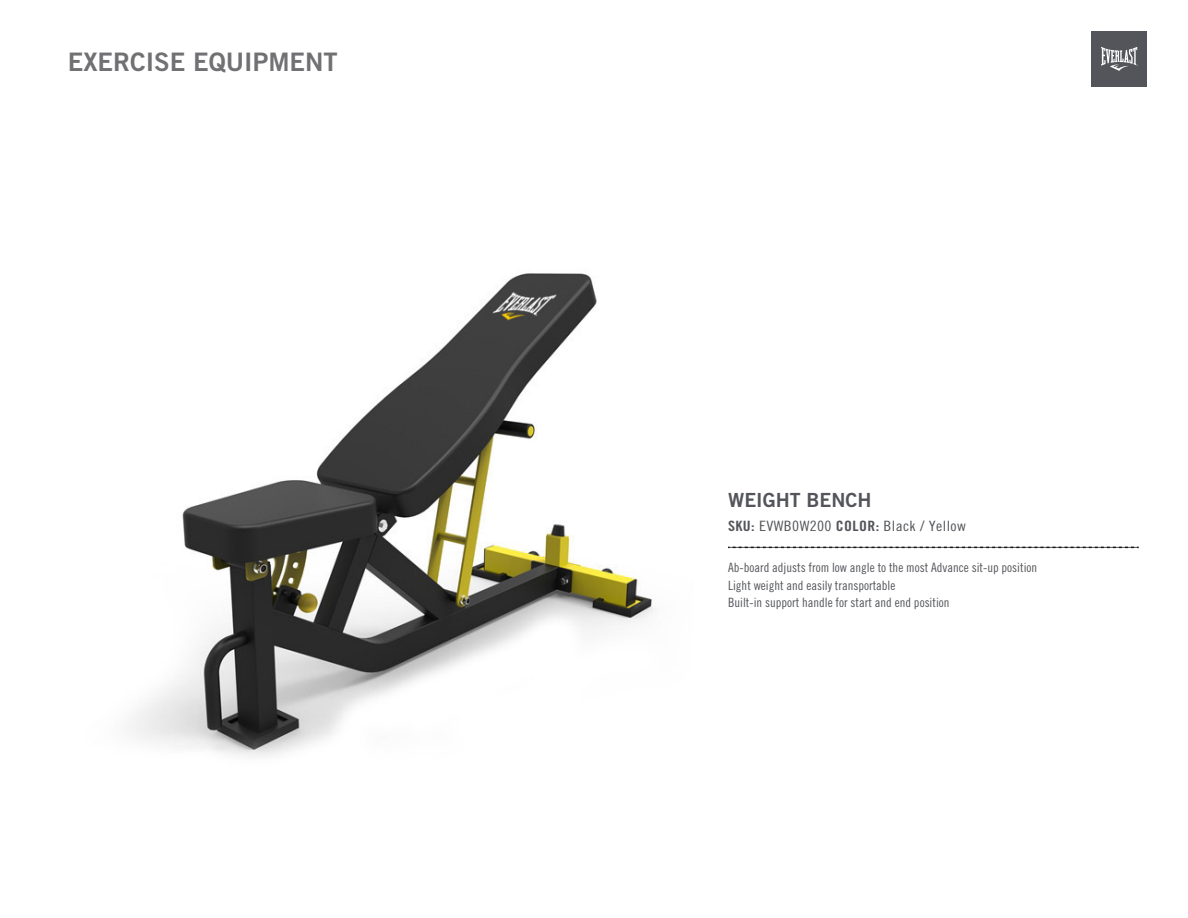
<style>
.page{position:relative;width:1188px;height:918px;background:#fff}
.page>*{position:absolute;margin:0;border:0;box-sizing:border-box;transform-origin:0 0}
.t1{font:25.5px "Trade Gothic LT Std Bd 2";color:#717073}
.t2{font:19.5px "Trade Gothic LT Std Bd 2";color:#54555a}
.t3{font:14.25px "Trade Gothic LT Std Cn 18";letter-spacing:.025em;color:#54555a;scale:1.11 1}
.t4{font:12.9px/17.1px "Trade Gothic LT Std Cn 18";color:#54555a}
.s1{font-family:"Trade Gothic Bold Cond Twenty"}
</style>
<div class="page">
<img style="left:129px;top:273px;width:525px;height:484px">
<div style="left:1092px;top:31px;width:55px;height:56px;background:#54555a"></div>
<svg style="left:1101px;top:47px;width:37px;height:24px"></svg>
<svg style="left:728px;top:547px;width:411px;height:1px"></svg>
<h1 class="t1" style="left:68px;top:46px;width:271px">EXERCISE EQUIPMENT</h1>
<h2 class="t2" style="left:728px;top:488px;width:145px">WEIGHT BENCH</h2>
<p class="t3" style="left:728px;top:518px;width:216px"><span class="s1">SKU:</span> EVWB0W200 <span class="s1">COLOR:</span> Black / Yellow</p>
<p class="t4" style="left:728px;top:559px;width:311px">Ab-board adjusts from low angle to the most Advance sit-up position<br>Light weight and easily transportable<br>Built-in support handle for start and end position</p>
</div>
